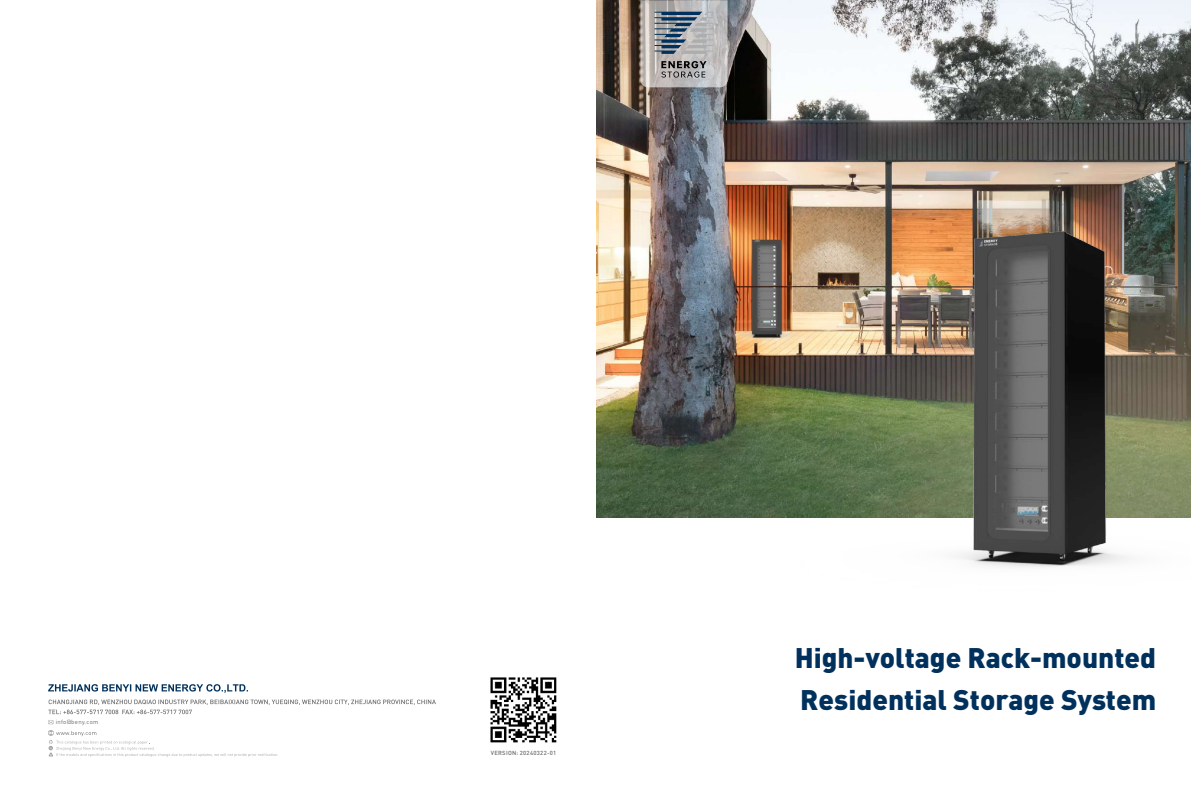
<style>
.page{position:relative;width:1191px;height:808px;background:#fff}
.page>*{position:absolute;margin:0;border:0;box-sizing:border-box;transform-origin:0 0}
.t1{font:900 28px/41.4px "DIN";color:#00315c}
.t2{font:6px "DIN Pro";letter-spacing:.05em;color:#676867}
.t3{font:500 5.9px "DIN Pro";letter-spacing:.05em;color:#676867}
</style>
<div class="page">
<img style="left:596px;top:0;width:595px;height:517px">
<svg style="left:640px;top:0;width:87px;height:87px;background:#a6a8ab"></svg>
<img style="left:613px;top:151px;width:578px;height:417px">
<svg style="left:48px;top:720px;width:5px;height:4px"></svg>
<svg style="left:48px;top:684px;width:200px;height:9px"></svg>
<svg style="left:48px;top:730px;width:230px;height:27px"></svg>
<svg style="left:48px;top:699px;width:388px;height:15px"></svg>
<img style="left:490px;top:677px;width:67px;height:66px">
<p class="t2" style="left:56px;top:720px;width:44px">info@beny.com</p>
<p class="t3" style="left:491px;top:751px;width:67px">VERSION: 20240322-01</p>
<p class="t1" style="left:794px;top:640px;width:363px">High-voltage Rack-mounted<br>Residential Storage System</p>
</div>
